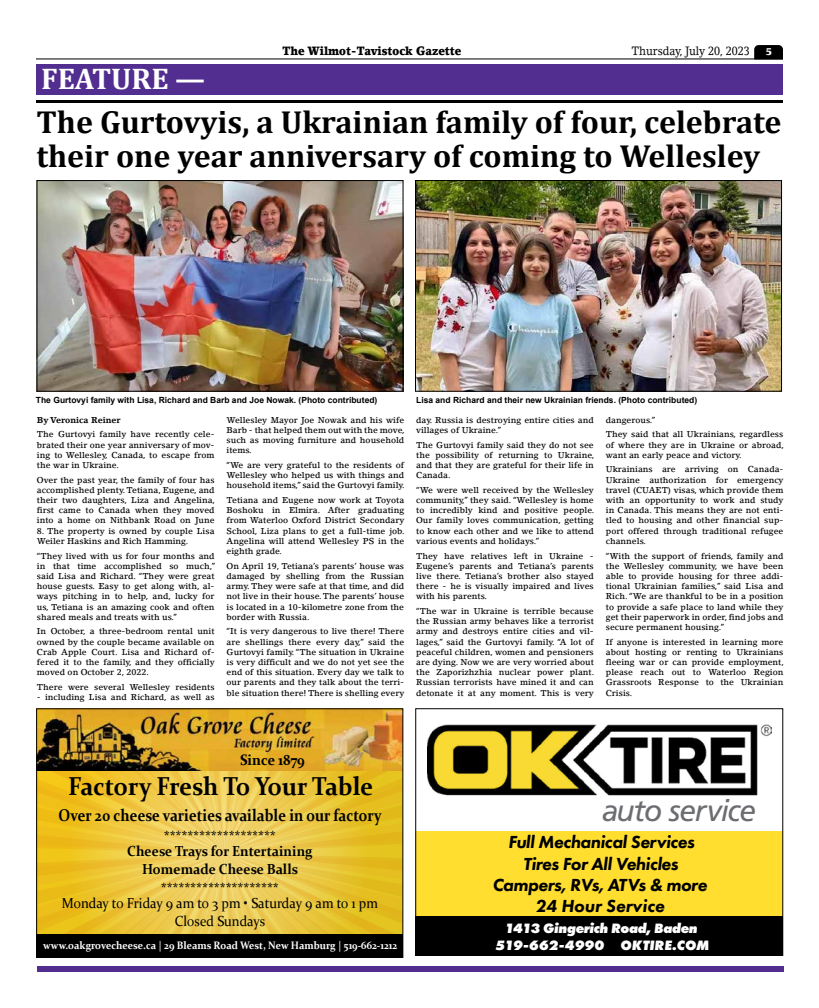
<style>
.page{position:relative;width:819px;height:1008px;background:#fff}
.page>*{position:absolute;margin:0;border:0;box-sizing:border-box;transform-origin:0 0}
.t1{font:700 32px/34px "Cambria";color:#000}
.t2{font:30.2px "Frutiger LT 56 It";letter-spacing:-.04em;color:#6c6d71}
.t3{font:700 30px "Cambria";color:#fff}
.t4{font:700 25.9px "Constantia";color:#000;scale:.92 1}
.t5{font:italic 800 18.1px/22.1px "Futura PT";letter-spacing:-.025em;color:#000;text-align:center}
.t6{font:700 16.9px "Constantia";color:#000;scale:.86 1}
.t7{font:700 15.1px "Constantia";color:#000;scale:.92 1}
.t8{font:700 14.5px/15px "Constantia";color:#000;text-align:center;scale:.92 1}
.t9{font:14.5px/17.4px "Constantia";color:#000;text-align:center;scale:.92 1}
.t10{font:italic 800 14.1px/17.1px "Futura PT";letter-spacing:-.025em;color:#fff;text-align:center}
.t11{font:900 12px "Lino Letter Std";color:#000;scale:.9 1}
.t12{font:12px "Lino Letter Std";color:#000;scale:.9 1}
.t13{font:700 10.8px "Constantia";color:#fff;scale:.92 1}
.t14{font:900 10px "Lino Letter Std";color:#fff}
.t15{font:500 8.5px/10.2px "Lino Letter Std";color:#000;text-align:justify}
.t16{font:700 8.5px "Arial";color:#000}
.t17{font:700 8.5px "Lino Letter Std";color:#000}
</style>
<div class="page">
<hr style="left:36px;top:58px;width:747px;height:1px;background:#000">
<svg style="left:754px;top:45px;width:29px;height:14px"></svg>
<div style="left:37px;top:966px;width:747px;height:6px;background:#522e91"></div>
<div style="left:36px;top:64px;width:747px;height:31px;background:#522e91"></div>
<hr style="left:36px;top:100px;width:747px;height:3px;background:#000">
<svg style="left:38px;top:770px;width:363px;height:164px;background:#ebc640"></svg>
<img style="left:38px;top:711px;width:363px;height:59px">
<div style="left:37px;top:934px;width:366px;height:23px;background:#000"></div>
<div style="left:36px;top:709px;width:367px;height:249px;border:1px solid #000"></div>
<div style="left:416px;top:831px;width:367px;height:85px;background:#ffde2f"></div>
<img style="left:427px;top:724px;width:344px;height:72px">
<div style="left:416px;top:916px;width:367px;height:39px;background:#000"></div>
<div style="left:416px;top:709px;width:367px;height:247px;border:1px solid #000"></div>
<img style="left:39px;top:182px;width:362px;height:208px">
<div style="left:37px;top:180px;width:366px;height:212px;border:1px solid #000"></div>
<img style="left:417px;top:182px;width:363px;height:208px">
<div style="left:415px;top:180px;width:367px;height:212px;border:1px solid #000"></div>
<h3 class="t3" style="left:41px;top:58px;width:166px">FEATURE —</h3>
<h3 class="t11" style="left:282px;top:43px;width:201px">The Wilmot-Tavistock Gazette</h3>
<h3 class="t12" style="left:632px;top:43px;width:133px">Thursday, July 20, 2023</h3>
<p class="t14" style="left:766px;top:46px;width:8px">5</p>
<h1 class="t1" style="left:36px;top:104px;width:746px">The Gurtovyis, a Ukrainian family of four, celebrate their one year anniversary of coming to Wellesley</h1>
<p class="t16" style="left:36px;top:394px;width:343px">The Gurtovyi family with Lisa, Richard and Barb and Joe Nowak. (Photo contributed)</p>
<p class="t16" style="left:416px;top:394px;width:283px">Lisa and Richard and their new Ukrainian friends. (Photo contributed)</p>
<p class="t17" style="left:37px;top:415px;width:85px">By Veronica Reiner</p>
<p class="t15" style="left:37px;top:429px;width:179px">The Gurtovyi family have recently cele&shy;brated their one year anniversary of mov&shy;ing to Wellesley, Canada, to escape from the war in Ukraine.</p>
<p class="t15" style="left:37px;top:475px;width:180px">Over the past year, the family of four has accomplished plenty. Tetiana, Eugene, and their two daughters, Liza and Angelina, first came to Canada when they moved into a home on Nithbank Road on June</p>
<p class="t15" style="left:37px;top:526px;width:179px">8. The property is owned by couple Lisa<br>Weiler Haskins and Rich Hamming.</p>
<p class="t15" style="left:37px;top:550px;width:180px">“They lived with us for four months and in that time accomplished so much,” said Lisa and Richard. “They were great house guests. Easy to get along with, al&shy;ways pitching in to help, and, lucky for us, Tetiana is an amazing cook and often shared meals and treats with us.”</p>
<p class="t15" style="left:37px;top:626px;width:179px">In October, a three-bedroom rental unit owned by the couple became available on Crab Apple Court. Lisa and Richard of&shy;fered it to the family, and they officially moved on October 2, 2022.</p>
<p class="t15" style="left:37px;top:682px;width:179px">There were several Wellesley residents</p>
<p class="t15" style="left:37px;top:692px;width:179px">- including Lisa and Richard, as well as</p>
<p class="t15" style="left:227px;top:415px;width:180px">Wellesley Mayor Joe Nowak and his wife Barb - that helped them out with the move, such as moving furniture and household items.</p>
<p class="t15" style="left:227px;top:460px;width:180px">“We are very grateful to the residents of Wellesley who helped us with things and household items,” said the Gurtovyi family.</p>
<p class="t15" style="left:227px;top:495px;width:180px">Tetiana and Eugene now work at Toyota Boshoku in Elmira. After graduating from Waterloo Oxford District Secondary School, Liza plans to get a full-time job.<br>Angelina will attend Wellesley PS in the eighth grade.</p>
<p class="t15" style="left:227px;top:561px;width:179px">On April 19, Tetiana’s parents’ house was damaged by shelling from the Russian army. They were safe at that time, and did not live in their house. The parents’ house is located in a 10-kilometre zone from the border with Russia.</p>
<p class="t15" style="left:227px;top:626px;width:179px">“It is very dangerous to live there! There are shellings there every day,” said the Gurtovyi family. “The situation in Ukraine is very difficult and we do not yet see the end of this situation. Every day we talk to our parents and they talk about the terri&shy;ble situation there! There is shelling every</p>
<p class="t15" style="left:416px;top:415px;width:179px">day. Russia is destroying entire cities and villages of Ukraine.”</p>
<p class="t15" style="left:416px;top:439px;width:180px">The Gurtovyi family said they do not see the possibility of returning to Ukraine, and that they are grateful for their life in Canada.</p>
<p class="t15" style="left:416px;top:485px;width:180px">“We were well received by the Wellesley community,” they said. “Wellesley is home to incredibly kind and positive people.<br>Our family loves communication, getting to know each other and we like to attend various events and holidays.”</p>
<p class="t15" style="left:416px;top:550px;width:179px">They have relatives left in Ukraine - Eugene’s parents and Tetiana’s parents live there. Tetiana’s brother also stayed there - he is visually impaired and lives with his parents.</p>
<p class="t15" style="left:416px;top:606px;width:180px">“The war in Ukraine is terrible because the Russian army behaves like a terrorist army and destroys entire cities and vil&shy;lages,” said the Gurtovyi family. “A lot of peaceful children, women and pensioners are dying. Now we are very worried about the Zaporizhzhia nuclear power plant.<br>Russian terrorists have mined it and can detonate it at any moment. This is very</p>
<p class="t15" style="left:606px;top:412px;width:179px;line-height:14.7px">dangerous.”<br>They said that all Ukrainians, regardless</p>
<p class="t15" style="left:606px;top:439px;width:180px">of where they are in Ukraine or abroad, want an early peace and victory.</p>
<p class="t15" style="left:606px;top:464px;width:179px">Ukrainians are arriving on Canada-Ukraine authorization for emergency travel (CUAET) visas, which provide them with an opportunity to work and study in Canada. This means they are not enti&shy;tled to housing and other financial sup&shy;port offered through traditional refugee channels.</p>
<p class="t15" style="left:606px;top:550px;width:179px">“With the support of friends, family and the Wellesley community, we have been able to provide housing for three addi&shy;tional Ukrainian families,” said Lisa and Rich. “We are thankful to be in a position to provide a safe place to land while they get their paperwork in order, find jobs and secure permanent housing.”</p>
<p class="t15" style="left:606px;top:636px;width:180px">If anyone is interested in learning more about hosting or renting to Ukrainians fleeing war or can provide employment, please reach out to Waterloo Region Grassroots Response to the Ukrainian Crisis.</p>
<h3 class="t7" style="left:240px;top:749px;width:72px">Since 1879</h3>
<h3 class="t4" style="left:68px;top:769px;width:333px">Factory Fresh To Your Table</h3>
<h3 class="t6" style="left:59px;top:804px;width:377px">Over 20 cheese varieties available in our factory</h3>
<h3 class="t8" style="left:127px;top:828px;width:203px">*******************<br>Cheese Trays for Entertaining</h3>
<h3 class="t8" style="left:142px;top:858px;width:171px;line-height:19.8px">Homemade Cheese Balls ********************</h3>
<h3 class="t9" style="left:62px;top:894px;width:345px">Monday to Friday 9 am to 3 pm • Saturday 9 am to 1 pm<br>Closed Sundays</h3>
<p class="t13" style="left:43px;top:938px;width:386px">www.oakgrovecheese.ca | 29 Bleams Road West, New Hamburg | 519-662-1212</p>
<h2 class="t2" style="left:602px;top:793px;width:155px">auto service</h2>
<h3 class="t5" style="left:508px;top:831px;width:188px">Full Mechanical Services<br>Tires For All Vehicles</h3>
<h3 class="t5" style="left:493px;top:873px;width:216px;line-height:21.7px">Campers, RVs, ATVs &amp; more<br>24 Hour Service</h3>
<h3 class="t10" style="left:495px;top:919px;width:216px">1413 Gingerich Road, Baden<br>519-662-4990 OKTIRE.COM</h3>
</div>
